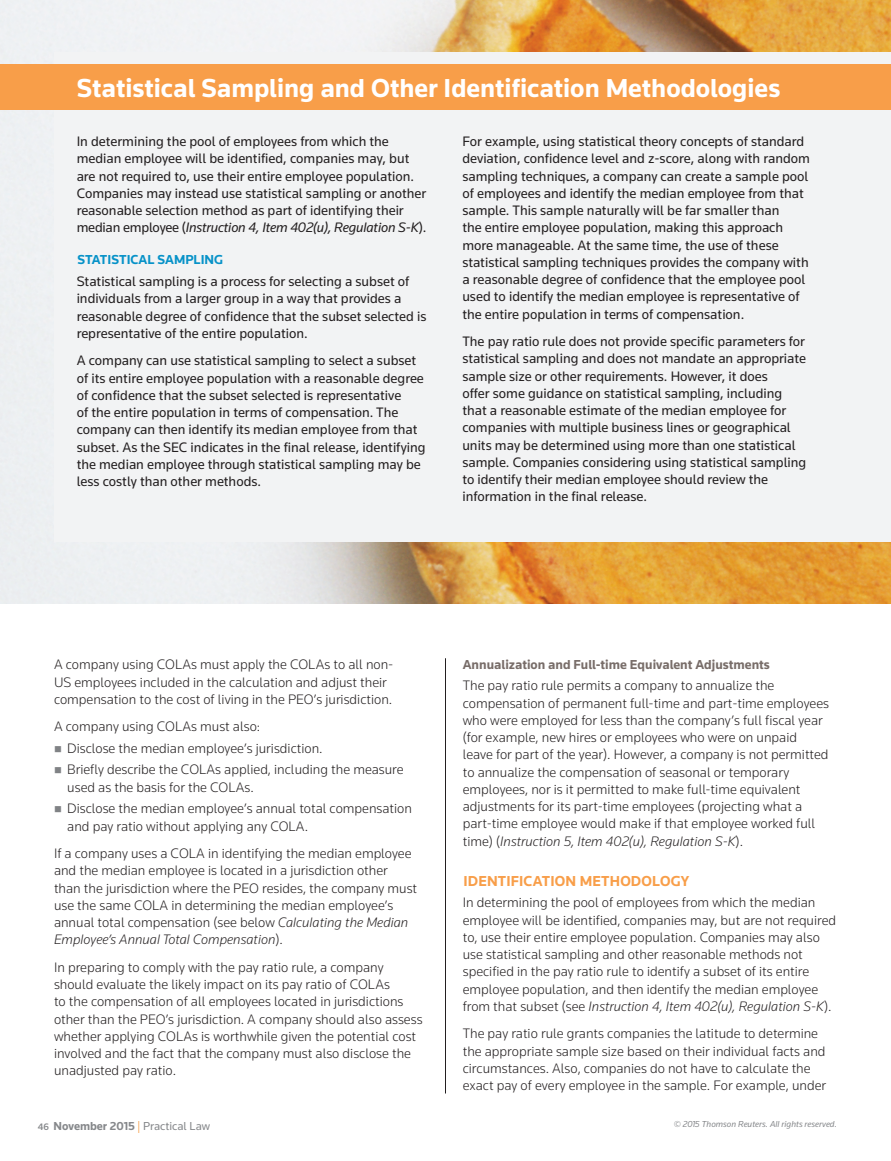
<style>
.page{position:relative;width:891px;height:1161px;background:#fff}
.page>*{position:absolute;margin:0;border:0;box-sizing:border-box;transform-origin:0 0}
.Heading_2{font:700 27px "Knowledge";color:#fff}
.Heading_1{font:700 15px "Knowledge";letter-spacing:.01em;color:#f89e49}
.Body_Copy{font:300 14.25px/17.2px "Knowledge";color:#231f20}
.Body_Copy-2{font:14.25px/17.2px "Knowledge";color:#231f20}
.Body_Copy_Before_Bul{font:300 14.25px "Knowledge";color:#231f20}
.Heading_3{font:700 13.5px "Knowledge";color:#786d69}
.Heading_2-2{font:700 13.5px "Knowledge";color:#0792c8}
.t1{font:700 12px "Knowledge";color:#86888b}
.t2{font:italic 9px "Knowledge";color:#86888b}
.s1{font-style:italic}
.s2{font-weight:500;font-size:9.75px}
.s3{font-weight:300;color:#f6891f}
.s4{font-weight:400}
</style>
<div class="page">
<img style="left:0;top:0;width:891px;height:603px">
<div style="left:54px;top:52px;width:837px;height:490px;background:#f2f3f4"></div>
<div style="left:0;top:65px;width:891px;height:45px;background:#f89e49"></div>
<hr style="left:445px;top:658px;width:1px;height:436px;background:#231f20">
<p class="Heading_2" style="left:77px;top:71px;width:705px">Statistical Sampling and Other Identification Methodologies</p>
<p class="Body_Copy-2" style="left:77px;top:133px;width:351px">In determining the pool of employees from which the median employee will be identified, companies may, but are not required to, use their entire employee population.<br>Companies may instead use statistical sampling or another reasonable selection method as part of identifying their median employee (<span class="s1">Instruction 4, Item 402(u), Regulation S-K</span>).</p>
<p class="Heading_2-2" style="left:77px;top:252px;width:147px">STATISTICAL SAMPLING</p>
<p class="Body_Copy-2" style="left:77px;top:272px;width:351px">Statistical sampling is a process for selecting a subset of individuals from a larger group in a way that provides a reasonable degree of confidence that the subset selected is representative of the entire population.</p>
<p class="Body_Copy-2" style="left:77px;top:352px;width:350px">A company can use statistical sampling to select a subset of its entire employee population with a reasonable degree of confidence that the subset selected is representative<br>of the entire population in terms of compensation. The company can then identify its median employee from that subset. As the SEC indicates in the final release, identifying the median employee through statistical sampling may be less costly than other methods.</p>
<p class="Body_Copy-2" style="left:462px;top:133px;width:349px">For example, using statistical theory concepts of standard deviation, confidence level and z-score, along with random sampling techniques, a company can create a sample pool of employees and identify the median employee from that sample. This sample naturally will be far smaller than<br>the entire employee population, making this approach more manageable. At the same time, the use of these statistical sampling techniques provides the company with a reasonable degree of confidence that the employee pool used to identify the median employee is representative of the entire population in terms of compensation.</p>
<p class="Body_Copy-2" style="left:462px;top:333px;width:345px">The pay ratio rule does not provide specific parameters for statistical sampling and does not mandate an appropriate sample size or other requirements. However, it does<br>offer some guidance on statistical sampling, including that a reasonable estimate of the median employee for companies with multiple business lines or geographical units may be determined using more than one statistical sample. Companies considering using statistical sampling to identify their median employee should review the information in the final release.</p>
<p class="Body_Copy" style="left:54px;top:656px;width:341px">A company using COLAs must apply the COLAs to all non-<br>US employees included in the calculation and adjust their compensation to the cost of living in the PEO’s jurisdiction.</p>
<p class="Body_Copy_Before_Bul" style="left:54px;top:718px;width:208px">A company using COLAs must also:</p>
<p class="Body_Copy" style="left:67px;top:739px;width:257px">Disclose the median employee’s jurisdiction.</p>
<p class="Body_Copy" style="left:67px;top:761px;width:338px">Briefly describe the COLAs applied, including the measure used as the basis for the COLAs.</p>
<p class="Body_Copy" style="left:67px;top:800px;width:346px">Disclose the median employee’s annual total compensation and pay ratio without applying any COLA.</p>
<p class="Body_Copy" style="left:54px;top:844px;width:365px">If a company uses a COLA in identifying the median employee and the median employee is located in a jurisdiction other than the jurisdiction where the PEO resides, the company must use the same COLA in determining the median employee’s annual total compensation (see below <span class="s1">Calculating the Median Employee’s Annual Total Compensation</span>).</p>
<p class="Body_Copy" style="left:54px;top:958px;width:370px">In preparing to comply with the pay ratio rule, a company should evaluate the likely impact on its pay ratio of COLAs<br>to the compensation of all employees located in jurisdictions other than the PEO’s jurisdiction. A company should also assess whether applying COLAs is worthwhile given the potential cost involved and the fact that the company must also disclose the unadjusted pay ratio.</p>
<p class="t1" style="left:38px;top:1118px;width:174px"><span class="s2">46</span> November 2015 <span class="s3">|</span> <span class="s4">Practical Law</span></p>
<p class="Heading_3" style="left:463px;top:656px;width:309px">Annualization and Full-time Equivalent Adjustments</p>
<p class="Body_Copy" style="left:463px;top:677px;width:368px">The pay ratio rule permits a company to annualize the compensation of permanent full-time and part-time employees who were employed for less than the company’s full fiscal year (for example, new hires or employees who were on unpaid leave for part of the year). However, a company is not permitted to annualize the compensation of seasonal or temporary employees, nor is it permitted to make full-time equivalent adjustments for its part-time employees (projecting what a part-time employee would make if that employee worked full time) (<span class="s1">Instruction 5, Item 402(u), Regulation S-K</span>).</p>
<p class="Heading_1" style="left:464px;top:872px;width:227px">IDENTIFICATION METHODOLOGY</p>
<p class="Body_Copy" style="left:463px;top:894px;width:375px">In determining the pool of employees from which the median employee will be identified, companies may, but are not required to, use their entire employee population. Companies may also use statistical sampling and other reasonable methods not specified in the pay ratio rule to identify a subset of its entire employee population, and then identify the median employee from that subset (see <span class="s1">Instruction 4, Item 402(u), Regulation S-K</span>).</p>
<p class="Body_Copy" style="left:463px;top:1025px;width:365px">The pay ratio rule grants companies the latitude to determine the appropriate sample size based on their individual facts and circumstances. Also, companies do not have to calculate the exact pay of every employee in the sample. For example, under</p>
<p class="t2" style="left:674px;top:1119px;width:165px">© 2015 Thomson Reuters. All rights reserved.</p>
</div>
